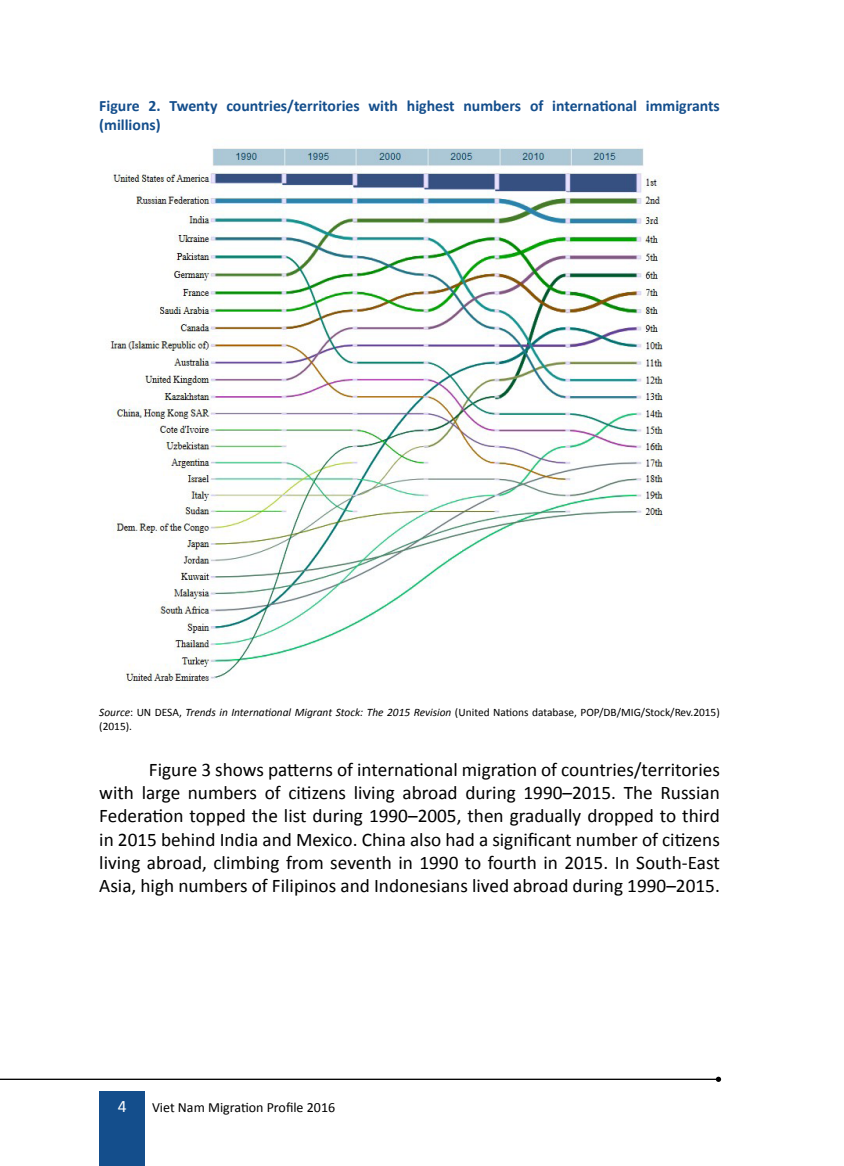
<style>
.page{position:relative;width:844px;height:1166px;background:#fff}
.page>*{position:absolute;margin:0;border:0;box-sizing:border-box;transform-origin:0 0}
.t1{font:19.25px/23.1px "Calibri";color:#000;text-align:justify}
.t2{font:17.5px "Calibri";color:#fff}
.t3{font:700 15.75px/18.9px "Calibri";color:#144e8c}
.t4{font:14px "Calibri";color:#000}
.t5{font:11.38px/13.7px "Calibri";color:#000}
.s1{font-style:italic}
</style>
<div class="page">
<div style="left:99px;top:1092px;width:46px;height:74px;background:#144e8c"></div>
<hr style="left:0;top:1078px;width:718px;height:2px;background:#000">
<svg style="left:715px;top:1076px;width:6px;height:6px"></svg>
<img style="left:110px;top:148px;width:553px;height:541px">
<p class="t3" style="left:99px;top:96px;width:622px">Figure 2. Twenty countries/territories with highest numbers of international immigrants (millions)</p>
<p class="t5" style="left:99px;top:705px;width:622px"><span class="s1">Source</span>: UN DESA, <span class="s1">Trends in International Migrant Stock: The 2015 Revision</span> (United Nations database, POP/DB/MIG/Stock/Rev.2015) (2015).</p>
<p class="t1" style="left:99px;top:757px;width:622px;text-indent:50px">Figure 3 shows patterns of international migration of countries/territories with large numbers of citizens living abroad during 1990–2015. The Russian Federation topped the list during 1990–2005, then gradually dropped to third in 2015 behind India and Mexico. China also had a significant number of citizens living abroad, climbing from seventh in 1990 to fourth in 2015. In South-East Asia, high numbers of Filipinos and Indonesians lived abroad during 1990–2015.</p>
<p class="t2" style="left:118px;top:1095px;width:10px">4</p>
<p class="t4" style="left:152px;top:1098px;width:185px">Viet Nam Migration Profile 2016</p>
</div>
